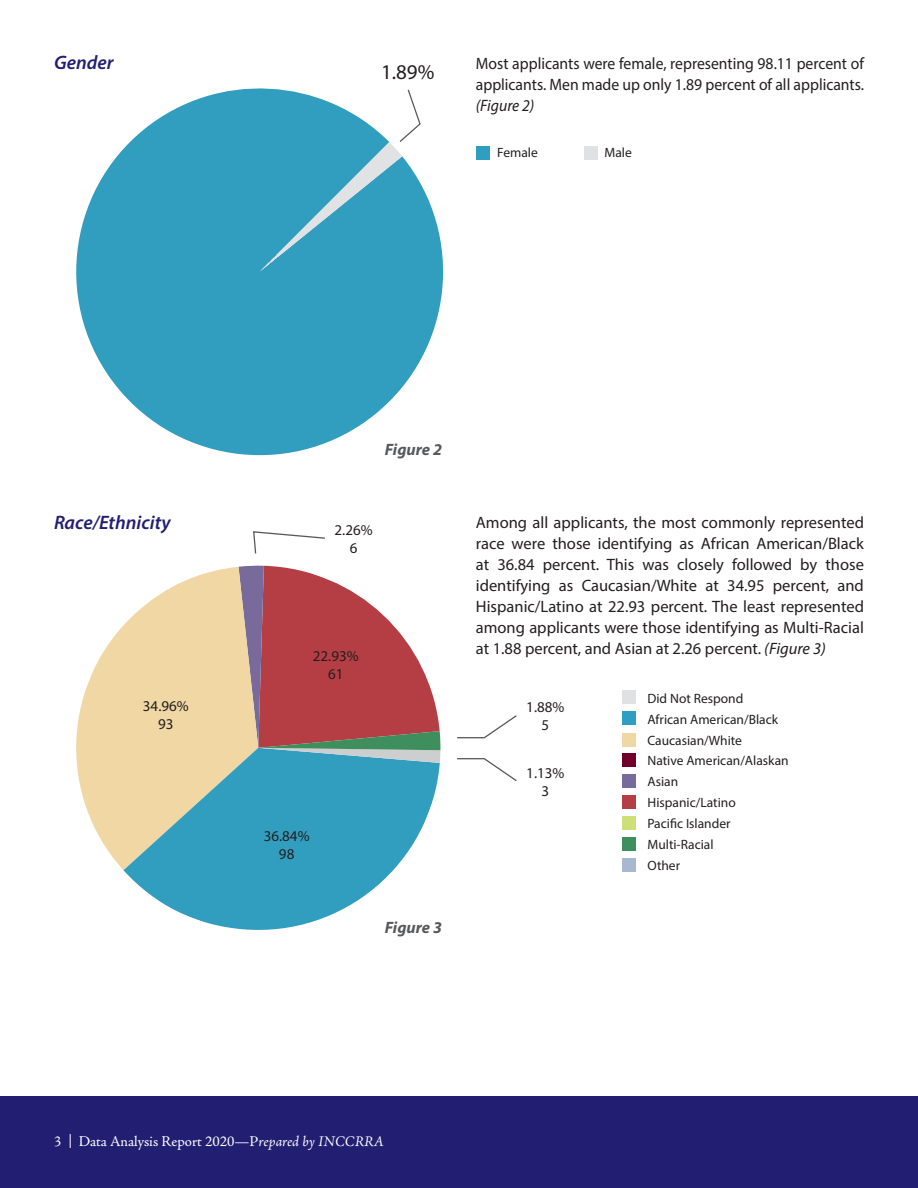
<style>
.page{position:relative;width:918px;height:1188px;background:#fff}
.page>*{position:absolute;margin:0;border:0;box-sizing:border-box;transform-origin:0 0}
.t1{font:21px "Myriad Pro";color:#231f20}
.chart_title{font:italic 600 19.5px "Myriad Pro";color:#221e72}
.Basic_Copy{font:16.5px/21px "Myriad Pro";color:#231f20;text-align:justify}
.Basic_Copy-2{font:16.5px/21px "Myriad Pro";color:#231f20;text-align:justify;scale:.95 1}
.t2{font:italic 700 16.5px "Myriad Pro";color:#57585a}
.t3{font:15px "Adobe Jenson Pro";color:#fff}
.t4{font:15px "Myriad Pro";color:#231f20}
.t5{font:13.5px "Myriad Pro";color:#231f20}
.s1{font-style:italic}
.s2{font-family:"Gotham";font-style:italic}
</style>
<div class="page">
<div style="left:0;top:1096px;width:918px;height:92px;background:#221e72"></div>
<div style="left:476px;top:146px;width:13px;height:13px;background:#2e9ec1"></div>
<div style="left:584px;top:146px;width:13px;height:13px;background:#e0e1e3"></div>
<svg style="left:76px;top:88px;width:367px;height:367px;fill:#319ec0"></svg>
<svg style="left:260px;top:88px;width:161px;height:184px;background:#59afca"></svg>
<svg style="left:76px;top:567px;width:163px;height:303px;fill:#f0d7a3"></svg>
<svg style="left:123px;top:748px;width:317px;height:182px;fill:#319ec0"></svg>
<svg style="left:239px;top:566px;width:202px;height:197px"></svg>
<div style="left:622px;top:691px;width:14px;height:13px;background:#e0e1e3"></div>
<div style="left:622px;top:712px;width:14px;height:13px;background:#2e9ec1"></div>
<div style="left:622px;top:733px;width:14px;height:13px;background:#f0d7a3"></div>
<div style="left:622px;top:754px;width:14px;height:13px;background:#70002a"></div>
<div style="left:622px;top:774px;width:14px;height:14px;background:#776b9c"></div>
<div style="left:622px;top:795px;width:14px;height:14px;background:#b53e45"></div>
<div style="left:622px;top:816px;width:14px;height:14px;background:#cedf77"></div>
<div style="left:622px;top:837px;width:14px;height:14px;background:#3f8f5e"></div>
<div style="left:622px;top:858px;width:14px;height:14px;background:#a8b8d1"></div>
<svg style="left:253px;top:531px;width:72px;height:23px"></svg>
<svg style="left:457px;top:715px;width:60px;height:24px"></svg>
<svg style="left:457px;top:758px;width:60px;height:23px"></svg>
<p class="chart_title" style="left:54px;top:50px;width:61px">Gender</p>
<p class="t1" style="left:381px;top:59px;width:55px">1.89%</p>
<p class="Basic_Copy-2" style="left:476px;top:52px;width:410px">Most applicants were female, representing 98.11 percent of applicants. Men made up only 1.89 percent of all applicants. <span class="s1">(Figure 2)</span></p>
<p class="t5" style="left:497px;top:144px;width:42px">Female</p>
<p class="t5" style="left:605px;top:144px;width:29px">Male</p>
<p class="chart_title" style="left:54px;top:510px;width:118px">Race/Ethnicity</p>
<p class="t4" style="left:143px;top:697px;width:47px">34.96%</p>
<p class="t4" style="left:158px;top:715px;width:17px">93</p>
<p class="t2" style="left:385px;top:438px;width:59px">Figure 2</p>
<p class="t4" style="left:335px;top:521px;width:40px">2.26%</p>
<p class="t4" style="left:350px;top:539px;width:9px">6</p>
<p class="t4" style="left:313px;top:647px;width:47px">22.93%</p>
<p class="t4" style="left:328px;top:665px;width:17px">61</p>
<p class="t4" style="left:264px;top:826px;width:47px">36.84%</p>
<p class="t4" style="left:279px;top:844px;width:17px">98</p>
<p class="t2" style="left:385px;top:917px;width:59px">Figure 3</p>
<p class="Basic_Copy" style="left:476px;top:512px;width:390px">Among all applicants, the most commonly represented race were those identifying as African American/Black at 36.84 percent. This was closely followed by those identifying as Caucasian/White at 34.95 percent, and Hispanic/Latino at 22.93 percent. The least represented among applicants were those identifying as Multi-Racial at 1.88 percent, and Asian at 2.26 percent. <span class="s1">(Figure 3)</span></p>
<p class="t4" style="left:526px;top:697px;width:40px">1.88%</p>
<p class="t4" style="left:542px;top:715px;width:9px">5</p>
<p class="t4" style="left:526px;top:763px;width:40px">1.13%</p>
<p class="t4" style="left:542px;top:781px;width:9px">3</p>
<p class="t5" style="left:647px;top:690px;width:97px">Did Not Respond</p>
<p class="t5" style="left:647px;top:711px;width:132px">African American/Black</p>
<p class="t5" style="left:647px;top:732px;width:96px">Caucasian/White</p>
<p class="t5" style="left:647px;top:753px;width:143px">Native American/Alaskan</p>
<p class="t5" style="left:647px;top:773px;width:32px">Asian</p>
<p class="t5" style="left:647px;top:794px;width:90px">Hispanic/Latino</p>
<p class="t5" style="left:647px;top:815px;width:85px">Pacific Islander</p>
<p class="t5" style="left:647px;top:836px;width:68px">Multi-Racial</p>
<p class="t5" style="left:647px;top:857px;width:34px">Other</p>
<p class="t3" style="left:54px;top:1133px;width:332px">3 <span class="s2">|</span> Data Analysis Report 2020—P<span class="s1">repared by INCCRRA</span></p>
</div>
